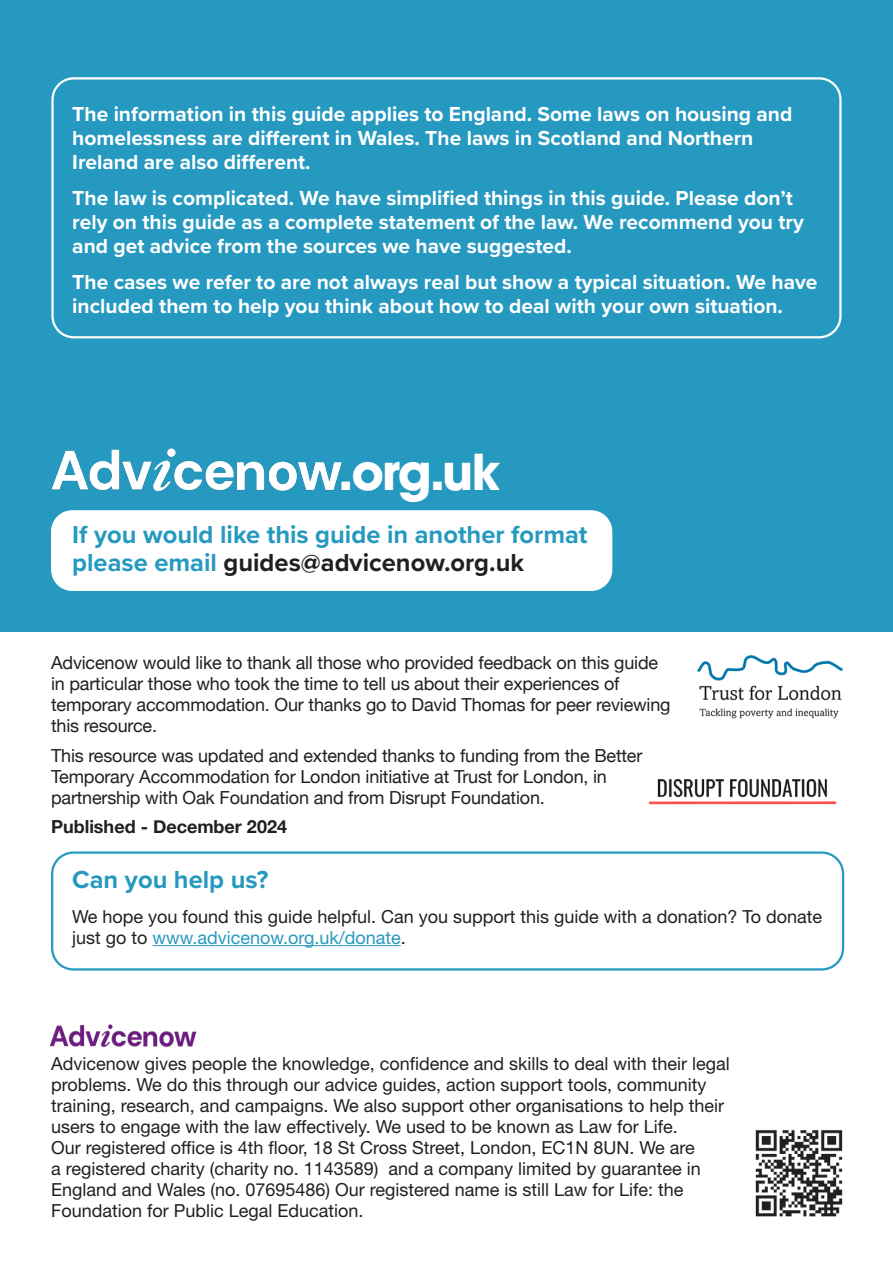
<style>
.page{position:relative;width:893px;height:1263px;background:#fff}
.page>*{position:absolute;margin:0;border:0;box-sizing:border-box;transform-origin:0 0}
._17pt_X-head__orange{font:700 49.05px "ITC Avant Garde Pro";color:#fff}
.text__12_14_helv_neue_reg___9pts{font:700 25.5px/28.5px "Proxima Nova";color:#2699c0}
.heading_in_box__purple{font:700 25.5px "Proxima Nova";color:#2699c0}
.obc_text_1{font:700 21px/24px "Proxima Nova";color:#fff}
.text__12_14_helv_neue_reg___9pts-2{font:18px/21px "Helvetica Neue LT Std";color:#231f20}
.obc_credit{font:18px/21px "Helvetica Neue";letter-spacing:-.01em;color:#231f20}
.text_in_box{font:18px/21px "Helvetica Neue LT Std";color:#231f20}
.obc_credit-2{font:700 18px "Helvetica Neue";color:#231f20}
.s1{color:#231f20}
.s2{color:#2699c0}
</style>
<div class="page">
<div style="left:0;top:0;width:893px;height:631px;background:#2699c0"></div>
<div style="left:51px;top:510px;width:561px;height:81px;background:#fff;border-radius:21px"></div>
<div style="left:51px;top:851px;width:793px;height:119px;border:2px solid #2699c0;border-radius:21px"></div>
<div style="left:51px;top:77px;width:791px;height:261px;border:2px solid #fff;border-radius:21px"></div>
<img style="left:755px;top:1129px;width:88px;height:88px">
<img style="left:697px;top:655px;width:146px;height:64px">
<hr style="left:153px;top:945px;width:248px;height:1px;background:#2699c0">
<img style="left:648px;top:779px;width:189px;height:26px">
<img style="left:49px;top:1024px;width:148px;height:23px">
<img style="left:51px;top:448px;width:291px;height:44px">
<p class="obc_text_1" style="left:72px;top:102px;width:722px">The information in this guide applies to England. Some laws on housing and homelessness are different in Wales. The laws in Scotland and Northern<br>Ireland are also different.</p>
<p class="obc_text_1" style="left:72px;top:185px;width:733px">The law is complicated. We have simplified things in this guide. Please don’t rely on this guide as a complete statement of the law. We recommend you try and get advice from the sources we have suggested.</p>
<p class="obc_text_1" style="left:72px;top:269px;width:747px">The cases we refer to are not always real but show a typical situation. We have included them to help you think about how to deal with your own situation.</p>
<p class="_17pt_X-head__orange" style="left:338px;top:439px;width:164px">.org.uk</p>
<p class="text__12_14_helv_neue_reg___9pts" style="left:72px;top:519px;width:517px">If you would like this guide in another format please email <span class="s1">guides@advicenow.org.uk</span></p>
<p class="obc_credit" style="left:51px;top:653px;width:621px">Advicenow would like to thank all those who provided feedback on this guide in particular those who took the time to tell us about their experiences of temporary accommodation. Our thanks go to David Thomas for peer reviewing this resource.</p>
<p class="obc_credit" style="left:51px;top:746px;width:593px">This resource was updated and extended thanks to funding from the Better<br>Temporary Accommodation for London initiative at Trust for London, in partnership with Oak Foundation and from Disrupt Foundation.</p>
<p class="obc_credit-2" style="left:51px;top:813px;width:237px">Published - December 2024</p>
<p class="heading_in_box__purple" style="left:72px;top:861px;width:198px">Can you help us?</p>
<p class="text_in_box" style="left:72px;top:906px;width:751px">We hope you found this guide helpful. Can you support this guide with a donation? To donate just go to <span class="s2">www.advicenow.org.uk/donate</span>.</p>
<p class="text__12_14_helv_neue_reg___9pts-2" style="left:51px;top:1053px;width:680px">Advicenow gives people the knowledge, confidence and skills to deal with their legal problems. We do this through our advice guides, action support tools, community training, research, and campaigns. We also support other organisations to help their users to engage with the law effectively. We used to be known as Law for Life.<br>Our registered office is 4th floor, 18 St Cross Street, London, EC1N 8UN. We are<br>a registered charity (charity no. 1143589) and a company limited by guarantee in England and Wales (no. 07695486) Our registered name is still Law for Life: the Foundation for Public Legal Education.</p>
</div>
